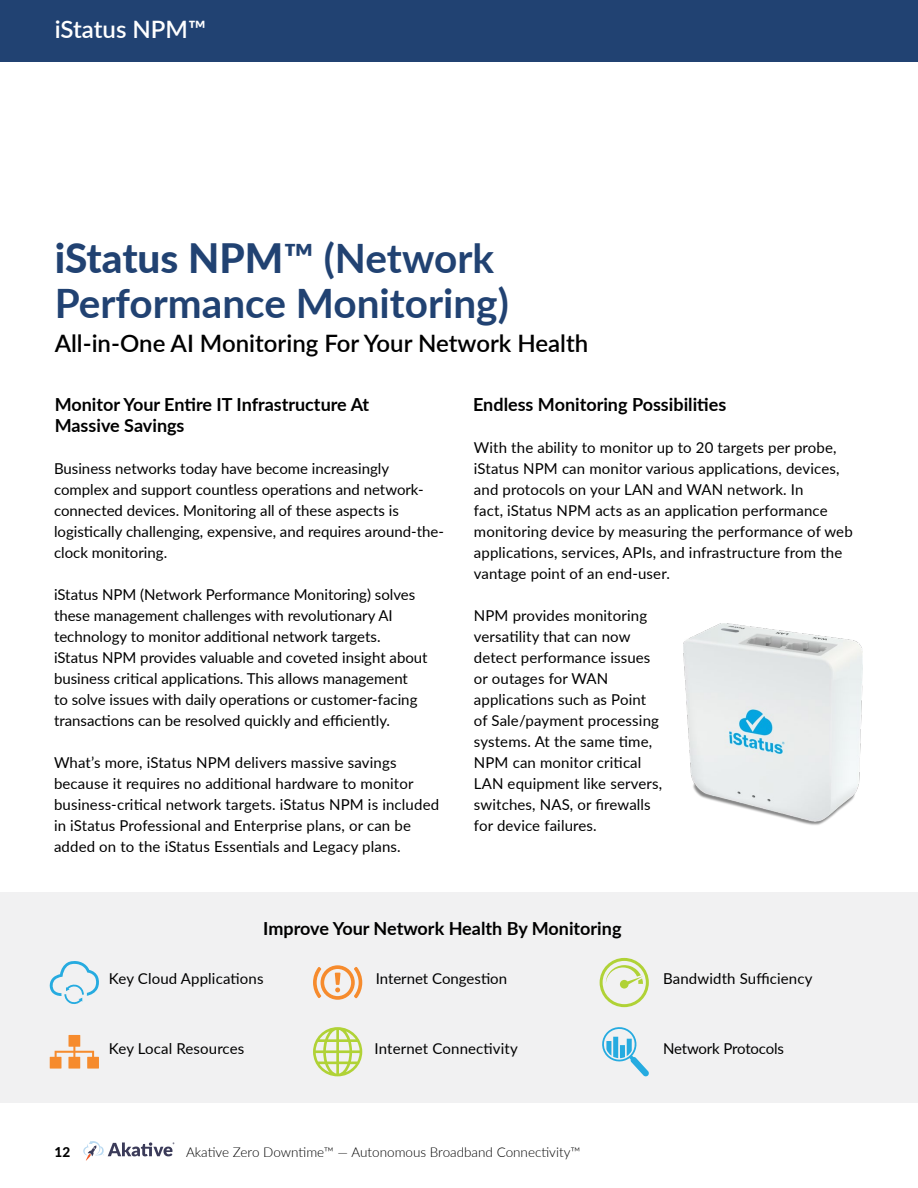
<style>
.page{position:relative;width:918px;height:1188px;background:#fff}
.page>*{position:absolute;margin:0;border:0;box-sizing:border-box;transform-origin:0 0}
.t1{font:700 40.5px/45px "Lato";color:#214272}
.t2{font:600 24px "Lato";color:#000}
.t3{font:600 24px "Lato";color:#fff}
.t4{font:700 18px/21px "Lato";color:#000}
.t5{font:15px/21px "Lato";letter-spacing:.005em;color:#000}
.t6{font:15px "Lato";letter-spacing:-.015em;color:#000}
.t7{font:300 13.5px "Lato";color:#000}
.t8{font:800 13.5px "Lato";color:#000}
.s1{font-weight:800}
</style>
<div class="page">
<svg style="left:83px;top:1141px;width:91px;height:20px"></svg>
<div style="left:0;top:0;width:918px;height:61px;background:#214272"></div>
<div style="left:0;top:892px;width:918px;height:210px;background:#f1f1f2"></div>
<svg style="left:49px;top:961px;width:50px;height:43px"></svg>
<svg style="left:313px;top:965px;width:49px;height:35px"></svg>
<svg style="left:602px;top:1027px;width:47px;height:50px"></svg>
<svg style="left:50px;top:1035px;width:49px;height:34px"></svg>
<svg style="left:600px;top:958px;width:49px;height:49px"></svg>
<svg style="left:313px;top:1027px;width:49px;height:49px"></svg>
<img style="left:684px;top:624px;width:178px;height:201px">
<h2 class="t3" style="left:55px;top:12px;width:153px">iStatus NPM™</h2>
<h1 class="t1" style="left:55px;top:234px;width:456px"><span class="s1">iStatus NPM</span>™ (Network<br>Performance Monitoring)</h1>
<h2 class="t2" style="left:55px;top:326px;width:535px">All-in-One AI Monitoring For Your Network Health</h2>
<p class="t4" style="left:55px;top:393px;width:316px">Monitor Your Entire IT Infrastructure At<br>Massive Savings</p>
<p class="t4" style="left:473px;top:393px;width:255px">Endless Monitoring Possibilities</p>
<p class="t5" style="left:54px;top:457px;width:391px">Business networks today have become increasingly complex and support countless operations and network&shy;connected devices. Monitoring all of these aspects is logistically challenging, expensive, and requires around-the&shy;clock monitoring.</p>
<p class="t5" style="left:54px;top:583px;width:375px">iStatus NPM (Network Performance Monitoring) solves these management challenges with revolutionary AI technology to monitor additional network targets. iStatus NPM provides valuable and coveted insight about business critical applications. This allows management<br>to solve issues with daily operations or customer-facing transactions can be resolved quickly and efficiently.</p>
<p class="t5" style="left:54px;top:751px;width:387px">What’s more, iStatus NPM delivers massive savings because it requires no additional hardware to monitor business-critical network targets. iStatus NPM is included in iStatus Professional and Enterprise plans, or can be added on to the iStatus Essentials and Legacy plans.</p>
<p class="t5" style="left:474px;top:436px;width:380px">With the ability to monitor up to 20 targets per probe, iStatus NPM can monitor various applications, devices, and protocols on your LAN and WAN network. In<br>fact, iStatus NPM acts as an application performance monitoring device by measuring the performance of web applications, services, APIs, and infrastructure from the vantage point of an end-user.</p>
<p class="t5" style="left:474px;top:604px;width:190px">NPM provides monitoring versatility that can now detect performance issues or outages for WAN applications such as Point of Sale/payment processing systems. At the same time,<br>NPM can monitor critical<br>LAN equipment like servers, switches, NAS, or firewalls for device failures.</p>
<p class="t4" style="left:263px;top:917px;width:360px">Improve Your Network Health By Monitoring</p>
<p class="t5" style="left:109px;top:968px;width:156px">Key Cloud Applications</p>
<p class="t5" style="left:376px;top:968px;width:133px">Internet Congestion</p>
<p class="t5" style="left:663px;top:968px;width:151px">Bandwidth Sufficiency</p>
<p class="t5" style="left:109px;top:1037px;width:137px">Key Local Resources</p>
<p class="t5" style="left:375px;top:1037px;width:145px">Internet Connectivity</p>
<p class="t6" style="left:663px;top:1037px;width:122px">Network Protocols</p>
<p class="t8" style="left:55px;top:1142px;width:17px">12</p>
<p class="t7" style="left:186px;top:1143px;width:396px">Akative Zero Downtime™ — Autonomous Broadband Connectivity™</p>
</div>
